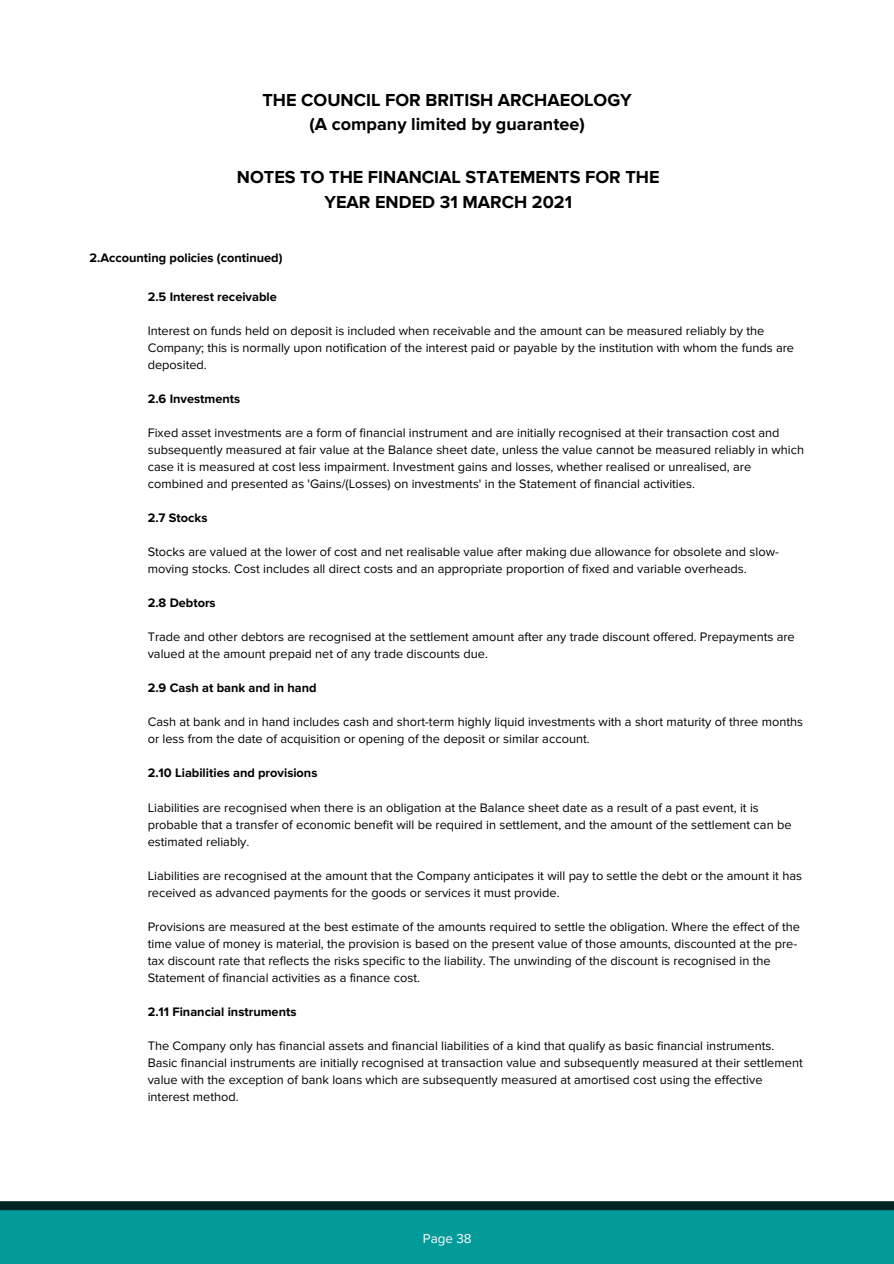
<style>
.page{position:relative;width:894px;height:1264px;background:#fff}
.page>*{position:absolute;margin:0;border:0;box-sizing:border-box;transform-origin:0 0}
.t1{font:700 18px/24.8px "Proxima Nova";color:#000;text-align:center}
.t2{font:13.35px "Proxima Nova";color:#fff}
.t3{font:12.75px/17px "Proxima Nova";color:#000}
.t4{font:700 12.75px "Proxima Nova";color:#000}
</style>
<div class="page">
<div style="left:0;top:1202px;width:893px;height:61px;background:#049a99"></div>
<div style="left:0;top:1201px;width:893px;height:9px;background:#002626"></div>
<h1 class="t1" style="left:262px;top:88px;width:371px">THE COUNCIL FOR BRITISH ARCHAEOLOGY (A company limited by guarantee)</h1>
<h1 class="t1" style="left:237px;top:165px;width:424px">NOTES TO THE FINANCIAL STATEMENTS FOR THE<br>YEAR ENDED 31 MARCH 2021</h1>
<p class="t4" style="left:89px;top:250px;width:194px">2.Accounting policies (continued)</p>
<p class="t4" style="left:148px;top:289px;width:131px">2.5 Interest receivable</p>
<p class="t3" style="left:148px;top:322px;width:647px">Interest on funds held on deposit is included when receivable and the amount can be measured reliably by the<br>Company; this is normally upon notification of the interest paid or payable by the institution with whom the funds are deposited.</p>
<p class="t4" style="left:148px;top:391px;width:94px">2.6 Investments</p>
<p class="t3" style="left:148px;top:424px;width:657px">Fixed asset investments are a form of financial instrument and are initially recognised at their transaction cost and subsequently measured at fair value at the Balance sheet date, unless the value cannot be measured reliably in which case it is measured at cost less impairment. Investment gains and losses, whether realised or unrealised, are combined and presented as 'Gains/(Losses) on investments' in the Statement of financial activities.</p>
<p class="t4" style="left:148px;top:510px;width:61px">2.7 Stocks</p>
<p class="t3" style="left:148px;top:543px;width:632px">Stocks are valued at the lower of cost and net realisable value after making due allowance for obsolete and slow&shy;moving stocks. Cost includes all direct costs and an appropriate proportion of fixed and variable overheads.</p>
<p class="t4" style="left:148px;top:595px;width:69px">2.8 Debtors</p>
<p class="t3" style="left:148px;top:629px;width:648px">Trade and other debtors are recognised at the settlement amount after any trade discount offered. Prepayments are valued at the amount prepaid net of any trade discounts due.</p>
<p class="t4" style="left:148px;top:680px;width:170px">2.9 Cash at bank and in hand</p>
<p class="t3" style="left:148px;top:714px;width:656px">Cash at bank and in hand includes cash and short-term highly liquid investments with a short maturity of three months or less from the date of acquisition or opening of the deposit or similar account.</p>
<p class="t4" style="left:148px;top:765px;width:171px">2.10 Liabilities and provisions</p>
<p class="t3" style="left:148px;top:799px;width:645px">Liabilities are recognised when there is an obligation at the Balance sheet date as a result of a past event, it is probable that a transfer of economic benefit will be required in settlement, and the amount of the settlement can be estimated reliably.</p>
<p class="t3" style="left:148px;top:867px;width:655px">Liabilities are recognised at the amount that the Company anticipates it will pay to settle the debt or the amount it has received as advanced payments for the goods or services it must provide.</p>
<p class="t3" style="left:148px;top:918px;width:653px">Provisions are measured at the best estimate of the amounts required to settle the obligation. Where the effect of the time value of money is material, the provision is based on the present value of those amounts, discounted at the pre&shy;tax discount rate that reflects the risks specific to the liability. The unwinding of the discount is recognised in the Statement of financial activities as a finance cost.</p>
<p class="t4" style="left:148px;top:1004px;width:150px">2.11 Financial instruments</p>
<p class="t3" style="left:148px;top:1037px;width:656px">The Company only has financial assets and financial liabilities of a kind that qualify as basic financial instruments.<br>Basic financial instruments are initially recognised at transaction value and subsequently measured at their settlement value with the exception of bank loans which are subsequently measured at amortised cost using the effective interest method.</p>
<p class="t2" style="left:422px;top:1230px;width:50px">Page 38</p>
</div>
